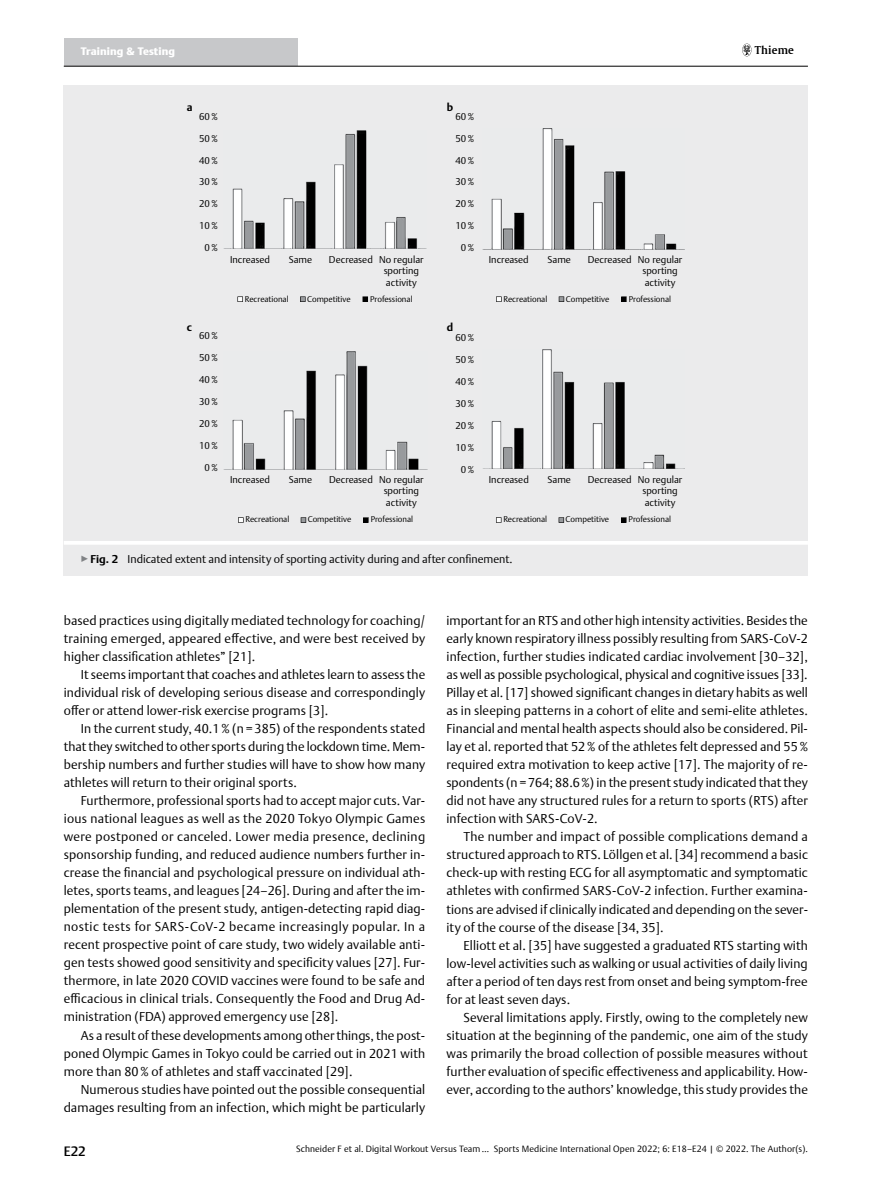
<style>
.page{position:relative;width:893px;height:1191px;background:#fff}
.page>*{position:absolute;margin:0;border:0;box-sizing:border-box;transform-origin:0 0}
.t1{font:500 13.5px "Thieme Argo 2011";color:#000}
.t2{font:300 12.75px/18px "Thieme Argo 2011";letter-spacing:.01em;color:#000;text-align:justify}
.t3{font:300 11.25px "Thieme Argo 2011";color:#000}
.t4{font:900 10.8px "Thieme Argo 2011";letter-spacing:.01em;color:#fff}
.t5{font:600 10.8px "Thieme Gulliver 2011";letter-spacing:.01em;color:#000}
.t6{font:700 10.8px "Thieme Argo 2011";color:#000}
.t7{font:300 9.75px/11.7px "Thieme Argo 2011";color:#000}
.t8{font:300 9px "Thieme Argo 2011";letter-spacing:.01em;color:#000}
.t9{font:300 8.25px "Thieme Argo 2011";letter-spacing:-.005em;color:#000}
.s1{color:#808285}
.s2{font-weight:700}
</style>
<div class="page">
<div style="left:64px;top:38px;width:234px;height:28px;background:#c7c8ca"></div>
<hr style="left:64px;top:66px;width:744px;height:1px;background:#000">
<svg style="left:742px;top:44px;width:9px;height:12px"></svg>
<div style="left:64px;top:85px;width:744px;height:456px;background:#ebebec"></div>
<img style="left:232px;top:130px;width:186px;height:118px">
<img style="left:491px;top:129px;width:186px;height:120px">
<img style="left:224px;top:352px;width:203px;height:118px">
<img style="left:483px;top:349px;width:201px;height:120px">
<svg style="left:237px;top:296px;width:6px;height:6px"></svg>
<svg style="left:300px;top:296px;width:6px;height:6px"></svg>
<svg style="left:362px;top:296px;width:6px;height:6px"></svg>
<svg style="left:496px;top:296px;width:6px;height:6px"></svg>
<svg style="left:559px;top:296px;width:5px;height:6px"></svg>
<svg style="left:621px;top:296px;width:6px;height:6px"></svg>
<svg style="left:238px;top:517px;width:6px;height:6px"></svg>
<svg style="left:301px;top:517px;width:5px;height:6px"></svg>
<svg style="left:363px;top:517px;width:6px;height:6px"></svg>
<svg style="left:496px;top:517px;width:5px;height:6px"></svg>
<svg style="left:559px;top:517px;width:5px;height:6px"></svg>
<svg style="left:621px;top:517px;width:5px;height:6px"></svg>
<div style="left:64px;top:541px;width:744px;height:34px;background:#ebebec"></div>
<hr style="left:64px;top:541px;width:744px;height:4px;background:#fff">
<p class="t4" style="left:81px;top:44px;width:96px">Training &amp; Testing</p>
<p class="t5" style="left:755px;top:42px;width:40px">Thieme</p>
<p class="t6" style="left:187px;top:100px;width:7px">a</p>
<p class="t6" style="left:447px;top:100px;width:8px">b</p>
<p class="t7" style="left:199px;top:110px;width:20px">60%</p>
<p class="t7" style="left:455px;top:110px;width:20px">60%</p>
<p class="t7" style="left:455px;top:132px;width:20px">50%</p>
<p class="t7" style="left:455px;top:154px;width:20px">40%</p>
<p class="t7" style="left:455px;top:176px;width:20px">30%</p>
<p class="t7" style="left:455px;top:198px;width:20px">20%</p>
<p class="t7" style="left:455px;top:220px;width:20px">10%</p>
<p class="t7" style="left:461px;top:242px;width:15px">0%</p>
<p class="t7" style="left:199px;top:132px;width:20px">50%</p>
<p class="t7" style="left:199px;top:154px;width:20px">40%</p>
<p class="t7" style="left:199px;top:176px;width:20px">30%</p>
<p class="t7" style="left:199px;top:198px;width:20px">20%</p>
<p class="t7" style="left:199px;top:220px;width:20px">10%</p>
<p class="t7" style="left:205px;top:242px;width:15px">0%</p>
<p class="t7" style="left:230px;top:253px;width:42px">Increased</p>
<p class="t7" style="left:289px;top:253px;width:25px">Same</p>
<p class="t7" style="left:384px;top:253px;width:41px;text-indent:-55px">Decreased No regular sporting activity</p>
<p class="t7" style="left:489px;top:253px;width:42px">Increased</p>
<p class="t7" style="left:548px;top:253px;width:25px">Same</p>
<p class="t7" style="left:642px;top:253px;width:41px;text-indent:-55px">Decreased No regular sporting activity</p>
<p class="t9" style="left:245px;top:293px;width:45px">Recreational</p>
<p class="t9" style="left:307px;top:293px;width:45px">Competitive</p>
<p class="t9" style="left:370px;top:293px;width:44px">Professional</p>
<p class="t9" style="left:503px;top:293px;width:45px">Recreational</p>
<p class="t9" style="left:566px;top:293px;width:45px">Competitive</p>
<p class="t9" style="left:629px;top:293px;width:44px">Professional</p>
<p class="t6" style="left:187px;top:320px;width:7px">c</p>
<p class="t6" style="left:447px;top:320px;width:8px">d</p>
<p class="t7" style="left:199px;top:330px;width:20px">60%</p>
<p class="t7" style="left:199px;top:352px;width:20px">50%</p>
<p class="t7" style="left:199px;top:374px;width:20px">40%</p>
<p class="t7" style="left:199px;top:395px;width:20px">30%</p>
<p class="t7" style="left:199px;top:417px;width:20px">20%</p>
<p class="t7" style="left:199px;top:439px;width:20px">10%</p>
<p class="t7" style="left:205px;top:461px;width:15px">0%</p>
<p class="t7" style="left:455px;top:332px;width:20px">60%</p>
<p class="t7" style="left:455px;top:354px;width:20px">50%</p>
<p class="t7" style="left:455px;top:376px;width:20px">40%</p>
<p class="t7" style="left:455px;top:398px;width:20px">30%</p>
<p class="t7" style="left:455px;top:419px;width:20px">20%</p>
<p class="t7" style="left:455px;top:441px;width:20px">10%</p>
<p class="t7" style="left:461px;top:463px;width:15px">0%</p>
<p class="t7" style="left:230px;top:473px;width:42px">Increased</p>
<p class="t7" style="left:289px;top:473px;width:25px">Same</p>
<p class="t7" style="left:384px;top:473px;width:41px;text-indent:-55px">Decreased No regular sporting activity</p>
<p class="t7" style="left:489px;top:473px;width:42px">Increased</p>
<p class="t7" style="left:548px;top:473px;width:25px">Same</p>
<p class="t7" style="left:642px;top:473px;width:41px;text-indent:-55px">Decreased No regular sporting activity</p>
<p class="t9" style="left:245px;top:514px;width:45px">Recreational</p>
<p class="t9" style="left:308px;top:514px;width:45px">Competitive</p>
<p class="t9" style="left:371px;top:514px;width:44px">Professional</p>
<p class="t9" style="left:503px;top:514px;width:45px">Recreational</p>
<p class="t9" style="left:566px;top:514px;width:45px">Competitive</p>
<p class="t9" style="left:629px;top:514px;width:44px">Professional</p>
<p class="t3" style="left:81px;top:551px;width:433px"><span class="s1">▶</span><span class="s2">Fig. 2</span> Indicated extent and intensity of sporting activity during and after confinement.</p>
<p class="t2" style="left:64px;top:611px;width:363px">based practices using digitally mediated technology for coaching/ training emerged, appeared effective, and were best received by higher classification athletes” [21].</p>
<p class="t2" style="left:64px;top:665px;width:363px;text-indent:17px">It seems important that coaches and athletes learn to assess the individual risk of developing serious disease and correspondingly offer or attend lower-risk exercise programs [3].</p>
<p class="t2" style="left:64px;top:719px;width:363px;text-indent:17px">In the current study, 40.1% (n = 385) of the respondents stated that they switched to other sports during the lockdown time. Mem&shy;bership numbers and further studies will have to show how many athletes will return to their original sports.</p>
<p class="t2" style="left:64px;top:791px;width:363px;text-indent:17px">Furthermore, professional sports had to accept major cuts. Var&shy;ious national leagues as well as the 2020 Tokyo Olympic Games were postponed or canceled. Lower media presence, declining sponsorship funding, and reduced audience numbers further in&shy;crease the financial and psychological pressure on individual ath&shy;letes, sports teams, and leagues [24–26]. During and after the im&shy;plementation of the present study, antigen-detecting rapid diag&shy;nostic tests for SARS-CoV-2 became increasingly popular. In a recent prospective point of care study, two widely available anti&shy;gen tests showed good sensitivity and specificity values [27]. Fur&shy;thermore, in late 2020 COVID vaccines were found to be safe and efficacious in clinical trials. Consequently the Food and Drug Ad&shy;ministration (FDA) approved emergency use [28].</p>
<p class="t2" style="left:64px;top:1025px;width:363px;text-indent:17px">As a result of these developments among other things, the post&shy;poned Olympic Games in Tokyo could be carried out in 2021 with more than 80% of athletes and staff vaccinated [29].</p>
<p class="t2" style="left:64px;top:1079px;width:363px;text-align:right">Numerous studies have pointed out the possible consequential damages resulting from an infection, which might be particularly</p>
<p class="t2" style="left:446px;top:611px;width:363px">important for an RTS and other high intensity activities. Besides the early known respiratory illness possibly resulting from SARS-CoV-2 infection, further studies indicated cardiac involvement [30–32], as well as possible psychological, physical and cognitive issues [33].<br>Pillay et al. [17] showed significant changes in dietary habits as well as in sleeping patterns in a cohort of elite and semi-elite athletes.<br>Financial and mental health aspects should also be considered. Pil&shy;lay et al. reported that 52% of the athletes felt depressed and 55% required extra motivation to keep active [17]. The majority of re&shy;spondents (n=764; 88.6%) in the present study indicated that they did not have any structured rules for a return to sports (RTS) after infection with SARS-CoV-2.</p>
<p class="t2" style="left:446px;top:827px;width:363px;text-indent:17px">The number and impact of possible complications demand a structured approach to RTS. Löllgen et al. [34] recommend a basic check-up with resting ECG for all asymptomatic and symptomatic athletes with confirmed SARS-CoV-2 infection. Further examina&shy;tions are advised if clinically indicated and depending on the sever&shy;ity of the course of the disease [34, 35].</p>
<p class="t2" style="left:446px;top:935px;width:363px;text-indent:17px">Elliott et al. [35] have suggested a graduated RTS starting with low-level activities such as walking or usual activities of daily living after a period of ten days rest from onset and being symptom-free for at least seven days.</p>
<p class="t2" style="left:446px;top:1007px;width:363px;text-indent:17px">Several limitations apply. Firstly, owing to the completely new situation at the beginning of the pandemic, one aim of the study was primarily the broad collection of possible measures without further evaluation of specific effectiveness and applicability. How&shy;ever, according to the authors’ knowledge, this study provides the</p>
<p class="t1" style="left:64px;top:1142px;width:24px">E22</p>
<p class="t8" style="left:296px;top:1143px;width:513px">Schneider F et al. Digital Workout Versus Team… Sports Medicine International Open 2022; 6: E18–E24 | © 2022. The Author(s).</p>
</div>
